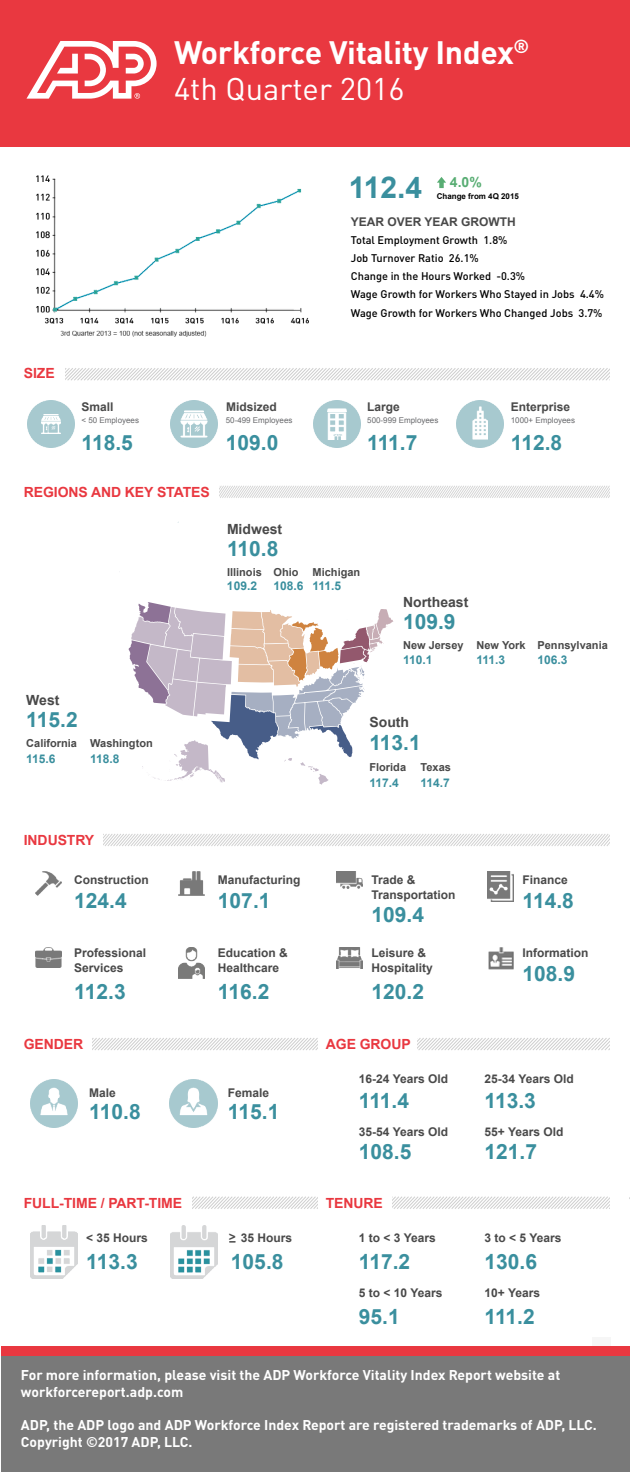
<style>
.page{position:relative;width:630px;height:1472px;background:#fff}
.page>*{position:absolute;margin:0;border:0;box-sizing:border-box;transform-origin:0 0}
.t1{font:700 32px "DINOT";letter-spacing:-.01em;color:#fff}
.t2{font:31px "DINOT";color:#fff}
.t3{font:700 30px "Arial";color:#3a8f9e}
.t4{font:700 21px "Arial";color:#3a8f9e}
.t5{font:700 14px/16.8px "DINOT";color:#fff}
.t6{font:700 14px "Arial";letter-spacing:-.005em;color:#e93840}
.t7{font:700 14px "Arial";color:#494949}
.t8{font:700 14px "Arial";color:#58ad73}
.t9{font:700 12px/14.4px "Arial";color:#494949}
.t10{font:700 12px "Arial";color:#3a8f9e}
.t11{font:500 11px/18.2px "DINOT";color:#000}
.t12{font:700 11px "Arial";color:#494949}
.t13{font:8px "Arial";color:#6a6b6e}
.t14{font:700 8px "Arial";color:#000}
</style>
<div class="page">
<img style="left:36px;top:175px;width:273px;height:162px">
<div style="left:0;top:0;width:630px;height:147px;background:#e93840"></div>
<svg style="left:26px;top:41px;width:131px;height:58px"></svg>
<svg style="left:129px;top:602px;width:264px;height:182px"></svg>
<svg style="left:92px;top:1038px;width:518px;height:12px"></svg>
<svg style="left:192px;top:1196px;width:438px;height:13px"></svg>
<svg style="left:65px;top:368px;width:545px;height:12px"></svg>
<svg style="left:219px;top:485px;width:391px;height:13px"></svg>
<svg style="left:103px;top:834px;width:507px;height:12px"></svg>
<div style="left:611px;top:1194px;width:18px;height:27px;background:#fff"></div>
<div style="left:592px;top:1337px;width:18px;height:26px;background:#f6f6f6"></div>
<div style="left:319px;top:1036px;width:98px;height:17px;background:#fff"></div>
<div style="left:319px;top:1194px;width:73px;height:17px;background:#fff"></div>
<svg style="left:437px;top:177px;width:9px;height:11px"></svg>
<img style="left:488px;top:947px;width:25px;height:22px">
<img style="left:36px;top:871px;width:26px;height:24px">
<img style="left:170px;top:1080px;width:47px;height:47px">
<img style="left:30px;top:1080px;width:48px;height:47px">
<img style="left:336px;top:947px;width:26px;height:21px">
<img style="left:456px;top:401px;width:47px;height:46px">
<img style="left:313px;top:401px;width:47px;height:46px">
<img style="left:170px;top:401px;width:47px;height:46px">
<img style="left:27px;top:401px;width:47px;height:46px">
<img style="left:488px;top:871px;width:26px;height:30px">
<img style="left:36px;top:947px;width:26px;height:20px">
<img style="left:179px;top:871px;width:26px;height:24px">
<img style="left:170px;top:1226px;width:47px;height:52px">
<img style="left:31px;top:1226px;width:46px;height:52px">
<img style="left:336px;top:871px;width:26px;height:17px">
<img style="left:179px;top:947px;width:26px;height:31px">
<div style="left:1px;top:1346px;width:629px;height:12px;background:#e93840"></div>
<div style="left:1px;top:1356px;width:629px;height:116px;background:#797979"></div>
<h1 class="t1" style="left:174px;top:31px;width:357px">Workforce Vitality Index<sup>®</sup></h1>
<h2 class="t2" style="left:174px;top:69px;width:232px">4th Quarter 2016</h2>
<h3 class="t3" style="left:349px;top:168px;width:75px">112.4</h3>
<p class="t8" style="left:450px;top:173px;width:33px">4.0%</p>
<p class="t14" style="left:437px;top:191px;width:84px">Change from 4Q 2015</p>
<p class="t6" style="left:24px;top:364px;width:32px">SIZE</p>
<p class="t9" style="left:351px;top:215px;width:167px">YEAR OVER YEAR GROWTH</p>
<p class="t11" style="left:351px;top:230px;width:255px">Total Employment Growth 1.8%<br>Job Turnover Ratio 26.1%<br>Change in the Hours Worked -0.3%<br>Wage Growth for Workers Who Stayed in Jobs 4.4% Wage Growth for Workers Who Changed Jobs 3.7%</p>
<p class="t9" style="left:82px;top:399px;width:34px">Small</p>
<p class="t9" style="left:226px;top:399px;width:52px">Midsized</p>
<p class="t9" style="left:367px;top:399px;width:34px">Large</p>
<p class="t9" style="left:511px;top:399px;width:61px">Enterprise</p>
<p class="t13" style="left:82px;top:415px;width:59px">&lt; 50 Employees</p>
<p class="t13" style="left:226px;top:415px;width:68px">50-499 Employees</p>
<p class="t13" style="left:367px;top:415px;width:73px">500-999 Employees</p>
<p class="t13" style="left:511px;top:415px;width:66px">1000+ Employees</p>
<h3 class="t4" style="left:82px;top:429px;width:53px">118.5</h3>
<h3 class="t4" style="left:226px;top:429px;width:54px">109.0</h3>
<h3 class="t4" style="left:367px;top:429px;width:52px">111.7</h3>
<h3 class="t4" style="left:511px;top:429px;width:53px">112.8</h3>
<p class="t6" style="left:24px;top:482px;width:187px">REGIONS AND KEY STATES</p>
<p class="t7" style="left:227px;top:520px;width:57px">Midwest</p>
<h3 class="t4" style="left:227px;top:534px;width:53px">110.8</h3>
<p class="t12" style="left:227px;top:565px;width:73px">Illinois Ohio</p>
<p class="t12" style="left:313px;top:565px;width:49px">Michigan</p>
<p class="t10" style="left:227px;top:577px;width:32px">109.2</p>
<p class="t10" style="left:273px;top:577px;width:69px">108.6 111.5</p>
<p class="t7" style="left:26px;top:690px;width:35px">West</p>
<p class="t7" style="left:403px;top:593px;width:67px">Northeast</p>
<h3 class="t4" style="left:403px;top:607px;width:54px">109.9</h3>
<p class="t12" style="left:403px;top:637px;width:62px">New Jersey</p>
<p class="t12" style="left:477px;top:637px;width:133px">New York Pennsylvania</p>
<p class="t10" style="left:403px;top:652px;width:31px">110.1</p>
<p class="t10" style="left:477px;top:652px;width:30px">111.3</p>
<p class="t10" style="left:538px;top:652px;width:32px">106.3</p>
<h3 class="t4" style="left:26px;top:705px;width:53px">115.2</h3>
<p class="t7" style="left:369px;top:713px;width:41px">South</p>
<p class="t12" style="left:26px;top:736px;width:128px">California Washington</p>
<p class="t10" style="left:26px;top:750px;width:31px">115.6</p>
<p class="t10" style="left:90px;top:750px;width:31px">118.8</p>
<p class="t6" style="left:24px;top:830px;width:72px">INDUSTRY</p>
<h3 class="t4" style="left:369px;top:728px;width:53px">113.1</h3>
<p class="t12" style="left:369px;top:760px;width:38px">Florida</p>
<p class="t10" style="left:369px;top:774px;width:31px">117.4</p>
<p class="t12" style="left:421px;top:760px;width:32px">Texas</p>
<p class="t10" style="left:421px;top:774px;width:31px">114.7</p>
<p class="t9" style="left:74px;top:873px;width:76px">Construction</p>
<p class="t9" style="left:218px;top:873px;width:84px">Manufacturing</p>
<p class="t9" style="left:523px;top:873px;width:47px">Finance</p>
<p class="t9" style="left:372px;top:873px;width:86px">Trade &amp;<br>Transportation</p>
<h3 class="t4" style="left:372px;top:901px;width:54px">109.4</h3>
<h3 class="t4" style="left:74px;top:887px;width:54px">124.4</h3>
<h3 class="t4" style="left:218px;top:887px;width:54px">107.1</h3>
<h3 class="t4" style="left:523px;top:887px;width:53px">114.8</h3>
<p class="t9" style="left:74px;top:946px;width:74px">Professional<br>Services</p>
<p class="t9" style="left:218px;top:946px;width:72px">Education &amp;<br>Healthcare</p>
<p class="t9" style="left:372px;top:946px;width:63px">Leisure &amp;<br>Hospitality</p>
<h3 class="t4" style="left:74px;top:977px;width:53px">112.3</h3>
<h3 class="t4" style="left:218px;top:977px;width:53px">116.2</h3>
<h3 class="t4" style="left:372px;top:977px;width:54px">120.2</h3>
<p class="t6" style="left:24px;top:1034px;width:61px">GENDER</p>
<p class="t6" style="left:326px;top:1034px;width:86px">AGE GROUP</p>
<p class="t9" style="left:89px;top:1086px;width:28px">Male</p>
<p class="t9" style="left:228px;top:1086px;width:43px">Female</p>
<h3 class="t4" style="left:89px;top:1098px;width:53px">110.8</h3>
<h3 class="t4" style="left:228px;top:1098px;width:53px">115.1</h3>
<p class="t9" style="left:359px;top:1072px;width:91px">16-24 Years Old</p>
<h3 class="t4" style="left:359px;top:1086px;width:52px">111.4</h3>
<p class="t9" style="left:359px;top:1124px;width:91px">35-54 Years Old</p>
<h3 class="t4" style="left:359px;top:1137px;width:54px">108.5</h3>
<p class="t6" style="left:24px;top:1193px;width:160px">FULL-TIME / PART-TIME</p>
<p class="t6" style="left:326px;top:1193px;width:59px">TENURE</p>
<p class="t9" style="left:86px;top:1231px;width:63px">&lt; 35 Hours</p>
<p class="t9" style="left:229px;top:1231px;width:65px">&gt; 35 Hours</p>
<h3 class="t4" style="left:86px;top:1247px;width:53px">113.3</h3>
<h3 class="t4" style="left:231px;top:1247px;width:54px">105.8</h3>
<p class="t9" style="left:359px;top:1231px;width:78px">1 to &lt; 3 Years</p>
<h3 class="t4" style="left:359px;top:1247px;width:53px">117.2</h3>
<p class="t9" style="left:359px;top:1286px;width:85px">5 to &lt; 10 Years</p>
<h3 class="t4" style="left:359px;top:1302px;width:42px">95.1</h3>
<p class="t9" style="left:523px;top:946px;width:67px">Information</p>
<h3 class="t4" style="left:523px;top:959px;width:54px">108.9</h3>
<p class="t9" style="left:485px;top:1072px;width:91px">25-34 Years Old</p>
<h3 class="t4" style="left:485px;top:1086px;width:53px">113.3</h3>
<p class="t9" style="left:485px;top:1124px;width:80px">55+ Years Old</p>
<h3 class="t4" style="left:485px;top:1137px;width:54px">121.7</h3>
<p class="t9" style="left:485px;top:1231px;width:78px">3 to &lt; 5 Years</p>
<h3 class="t4" style="left:485px;top:1247px;width:54px">130.6</h3>
<p class="t9" style="left:485px;top:1286px;width:57px">10+ Years</p>
<h3 class="t4" style="left:485px;top:1302px;width:52px">111.2</h3>
<p class="t5" style="left:21px;top:1365px;width:541px">For more information, please visit the ADP Workforce Vitality Index Report website at workforcereport.adp.com</p>
<p class="t5" style="left:21px;top:1416px;width:577px">ADP, the ADP logo and ADP Workforce Index Report are registered trademarks of ADP, LLC.<br>Copyright ©2017 ADP, LLC.</p>
</div>
